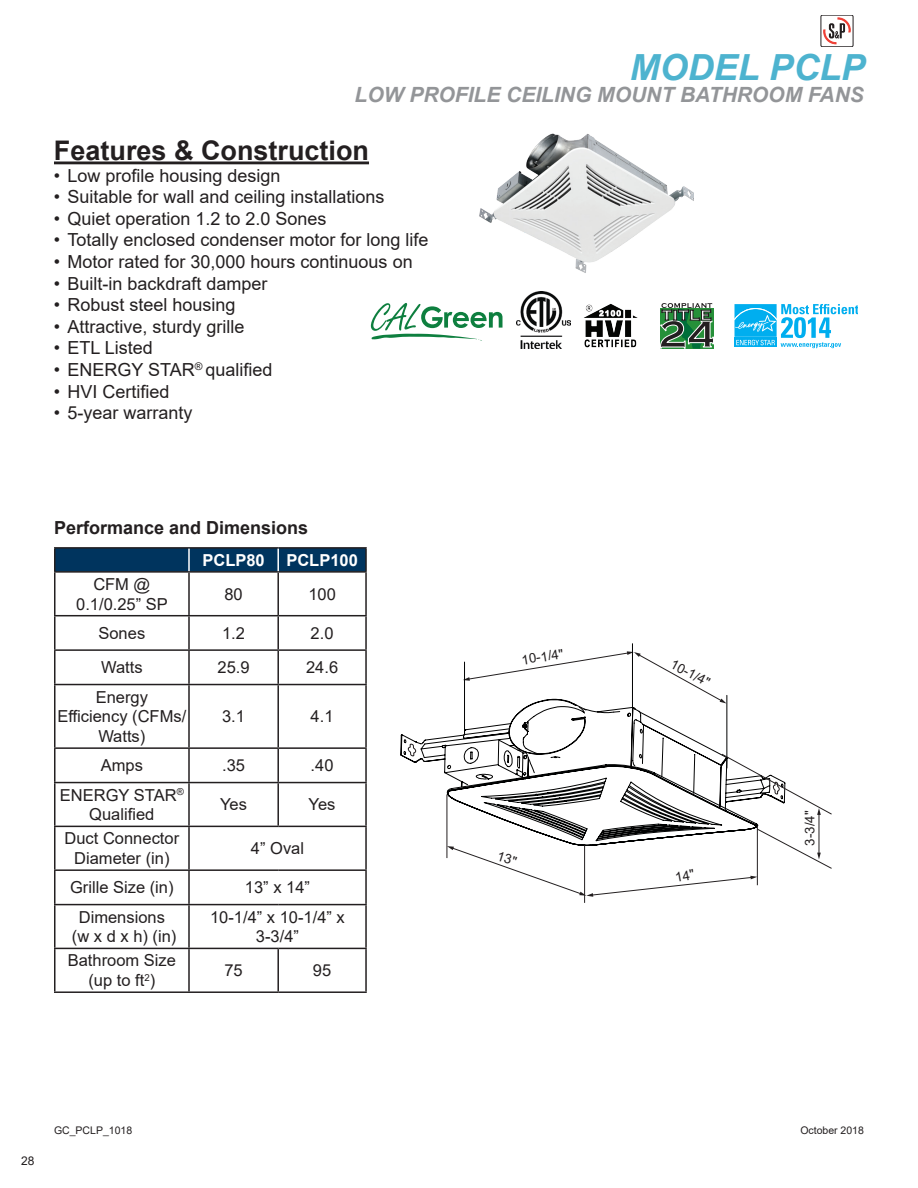
<style>
.page{position:relative;width:918px;height:1188px;background:#fff}
.page>*{position:absolute;margin:0;border:0;box-sizing:border-box;transform-origin:0 0}
.t1{font:italic 700 36px "Arial";color:#4db3cf}
.t2{font:700 27px "Arial";color:#231f20}
.t3{font:italic 700 21px "Arial";color:#939598}
.t4{font:18px "Arial";color:#231f20}
.t5{font:700 18px "Arial";color:#231f20}
.t6{font:16.5px/19.8px "Arial";color:#231f20;text-align:center}
.t7{font:700 16.5px "Arial";color:#fff}
.t8{font:13.35px "Arial";color:#231f20}
.t9{font:12px "Arial";color:#231f20}
.t10{font:10.5px "Arial";color:#231f20}
</style>
<div class="page">
<svg style="left:823px;top:17px;width:28px;height:27px"></svg>
<div style="left:821px;top:15px;width:32px;height:32px;border:1px solid #231f20;border-radius:2px"></div>
<img style="left:479px;top:134px;width:214px;height:139px">
<hr style="left:54px;top:162px;width:315px;height:2px;background:#231f20">
<div style="left:56px;top:549px;width:309px;height:22px;background:#00345e"></div>
<svg style="left:56px;top:614px;width:309px;height:336px"></svg>
<hr style="left:54px;top:573px;width:2px;height:42px;background:#231f20">
<hr style="left:188px;top:573px;width:2px;height:42px;background:#231f20">
<hr style="left:277px;top:573px;width:2px;height:42px;background:#231f20">
<hr style="left:365px;top:573px;width:2px;height:42px;background:#231f20">
<hr style="left:54px;top:615px;width:135px;height:1px;background:#231f20">
<hr style="left:54px;top:616px;width:2px;height:33px;background:#231f20">
<hr style="left:189px;top:615px;width:89px;height:1px;background:#231f20">
<hr style="left:188px;top:616px;width:2px;height:33px;background:#231f20">
<hr style="left:278px;top:615px;width:89px;height:1px;background:#231f20">
<hr style="left:277px;top:616px;width:2px;height:33px;background:#231f20">
<hr style="left:365px;top:616px;width:2px;height:33px;background:#231f20">
<hr style="left:54px;top:649px;width:135px;height:2px;background:#231f20">
<hr style="left:54px;top:651px;width:2px;height:33px;background:#231f20">
<hr style="left:189px;top:649px;width:89px;height:2px;background:#231f20">
<hr style="left:188px;top:651px;width:2px;height:33px;background:#231f20">
<hr style="left:278px;top:649px;width:89px;height:2px;background:#231f20">
<hr style="left:277px;top:651px;width:2px;height:33px;background:#231f20">
<hr style="left:365px;top:651px;width:2px;height:33px;background:#231f20">
<hr style="left:54px;top:684px;width:135px;height:1px;background:#231f20">
<hr style="left:54px;top:685px;width:2px;height:62px;background:#231f20">
<hr style="left:189px;top:684px;width:89px;height:1px;background:#231f20">
<hr style="left:188px;top:685px;width:2px;height:62px;background:#231f20">
<hr style="left:278px;top:684px;width:89px;height:1px;background:#231f20">
<hr style="left:277px;top:685px;width:2px;height:62px;background:#231f20">
<hr style="left:365px;top:685px;width:2px;height:62px;background:#231f20">
<hr style="left:54px;top:747px;width:135px;height:2px;background:#231f20">
<hr style="left:54px;top:749px;width:2px;height:33px;background:#231f20">
<hr style="left:189px;top:747px;width:89px;height:2px;background:#231f20">
<hr style="left:188px;top:749px;width:2px;height:33px;background:#231f20">
<hr style="left:278px;top:747px;width:89px;height:2px;background:#231f20">
<hr style="left:277px;top:749px;width:2px;height:33px;background:#231f20">
<hr style="left:365px;top:749px;width:2px;height:33px;background:#231f20">
<hr style="left:54px;top:782px;width:135px;height:1px;background:#231f20">
<hr style="left:54px;top:783px;width:2px;height:43px;background:#231f20">
<hr style="left:189px;top:782px;width:89px;height:1px;background:#231f20">
<hr style="left:188px;top:783px;width:2px;height:43px;background:#231f20">
<hr style="left:278px;top:782px;width:89px;height:1px;background:#231f20">
<hr style="left:277px;top:783px;width:2px;height:43px;background:#231f20">
<hr style="left:365px;top:783px;width:2px;height:43px;background:#231f20">
<hr style="left:54px;top:826px;width:135px;height:1px;background:#231f20">
<hr style="left:54px;top:827px;width:2px;height:42px;background:#231f20">
<hr style="left:189px;top:826px;width:89px;height:1px;background:#231f20">
<hr style="left:188px;top:827px;width:2px;height:42px;background:#231f20">
<hr style="left:278px;top:826px;width:89px;height:1px;background:#231f20">
<hr style="left:365px;top:827px;width:2px;height:42px;background:#231f20">
<hr style="left:54px;top:869px;width:135px;height:2px;background:#231f20">
<hr style="left:54px;top:871px;width:2px;height:33px;background:#231f20">
<hr style="left:189px;top:869px;width:89px;height:2px;background:#231f20">
<hr style="left:188px;top:871px;width:2px;height:33px;background:#231f20">
<hr style="left:278px;top:869px;width:89px;height:2px;background:#231f20">
<hr style="left:365px;top:871px;width:2px;height:33px;background:#231f20">
<hr style="left:54px;top:904px;width:135px;height:1px;background:#231f20">
<hr style="left:54px;top:905px;width:2px;height:43px;background:#231f20">
<hr style="left:189px;top:904px;width:89px;height:1px;background:#231f20">
<hr style="left:188px;top:905px;width:2px;height:43px;background:#231f20">
<hr style="left:278px;top:904px;width:89px;height:1px;background:#231f20">
<hr style="left:365px;top:905px;width:2px;height:43px;background:#231f20">
<hr style="left:54px;top:948px;width:135px;height:1px;background:#231f20">
<hr style="left:54px;top:949px;width:2px;height:42px;background:#231f20">
<hr style="left:189px;top:948px;width:89px;height:1px;background:#231f20">
<hr style="left:188px;top:949px;width:2px;height:42px;background:#231f20">
<hr style="left:278px;top:948px;width:89px;height:1px;background:#231f20">
<hr style="left:277px;top:949px;width:2px;height:42px;background:#231f20">
<hr style="left:365px;top:949px;width:2px;height:42px;background:#231f20">
<hr style="left:54px;top:991px;width:135px;height:2px;background:#231f20">
<hr style="left:189px;top:991px;width:89px;height:2px;background:#231f20">
<hr style="left:278px;top:991px;width:89px;height:2px;background:#231f20">
<hr style="left:54px;top:547px;width:135px;height:2px;background:#231f20">
<hr style="left:54px;top:549px;width:2px;height:22px;background:#231f20">
<hr style="left:189px;top:547px;width:89px;height:2px;background:#231f20">
<hr style="left:278px;top:547px;width:89px;height:2px;background:#231f20">
<hr style="left:54px;top:571px;width:135px;height:2px;background:#231f20">
<hr style="left:189px;top:571px;width:89px;height:2px;background:#231f20">
<hr style="left:278px;top:571px;width:89px;height:2px;background:#231f20">
<hr style="left:188px;top:549px;width:2px;height:22px;background:#fff">
<hr style="left:277px;top:549px;width:2px;height:22px;background:#fff">
<hr style="left:365px;top:549px;width:2px;height:22px;background:#231f20">
<hr style="left:632px;top:644px;width:1px;height:72px;background:#010202">
<img style="left:586px;top:304px;width:24px;height:13px">
<svg style="left:660px;top:303px;width:54px;height:45px;background:#527e5d"></svg>
<img style="left:517px;top:291px;width:54px;height:57px">
<svg style="left:734px;top:304px;width:1px;height:43px"></svg>
<svg style="left:735px;top:304px;width:123px;height:44px"></svg>
<svg style="left:371px;top:303px;width:131px;height:38px"></svg>
<svg style="left:400px;top:651px;width:432px;height:252px"></svg>
<p class="t1" style="left:630px;top:44px;width:237px">MODEL PCLP</p>
<p class="t3" style="left:355px;top:80px;width:511px">LOW PROFILE CEILING MOUNT BATHROOM FANS</p>
<p class="t2" style="left:54px;top:132px;width:317px">Features &amp; Construction</p>
<p class="t4" style="left:54px;top:163px;width:228px">• Low profile housing design</p>
<p class="t4" style="left:54px;top:185px;width:332px">• Suitable for wall and ceiling installations</p>
<p class="t4" style="left:54px;top:206px;width:274px">• Quiet operation 1.2 to 2.0 Sones</p>
<p class="t4" style="left:54px;top:228px;width:376px">• Totally enclosed condenser motor for long life</p>
<p class="t4" style="left:54px;top:249px;width:360px">• Motor rated for 30,000 hours continuous on</p>
<p class="t4" style="left:54px;top:271px;width:215px">• Built-in backdraft damper</p>
<p class="t4" style="left:54px;top:293px;width:183px">• Robust steel housing</p>
<p class="t4" style="left:54px;top:314px;width:192px">• Attractive, sturdy grille</p>
<p class="t4" style="left:54px;top:336px;width:100px">• ETL Listed</p>
<p class="t4" style="left:54px;top:357px;width:220px">• ENERGY STAR<sup>®</sup> qualified</p>
<p class="t4" style="left:54px;top:379px;width:117px">• HVI Certified</p>
<p class="t4" style="left:54px;top:401px;width:140px">• 5-year warranty</p>
<p class="t5" style="left:54px;top:515px;width:256px">Performance and Dimensions</p>
<p class="t7" style="left:202px;top:548px;width:64px">PCLP80</p>
<p class="t7" style="left:286px;top:548px;width:73px">PCLP100</p>
<p class="t6" style="left:93px;top:574px;width:59px">CFM @</p>
<p class="t6" style="left:76px;top:594px;width:93px">0.1/0.25” SP</p>
<p class="t6" style="left:224px;top:584px;width:20px">80</p>
<p class="t6" style="left:308px;top:584px;width:29px">100</p>
<p class="t6" style="left:98px;top:623px;width:48px">Sones</p>
<p class="t6" style="left:222px;top:623px;width:24px">1.2</p>
<p class="t6" style="left:311px;top:623px;width:24px">2.0</p>
<p class="t6" style="left:101px;top:658px;width:43px">Watts</p>
<p class="t6" style="left:218px;top:658px;width:34px">25.9</p>
<p class="t6" style="left:306px;top:658px;width:34px">24.6</p>
<p class="t6" style="left:96px;top:687px;width:54px">Energy</p>
<p class="t6" style="left:57px;top:707px;width:130px">Efficiency (CFMs/<br>Watts)</p>
<p class="t6" style="left:222px;top:707px;width:24px">3.1</p>
<p class="t6" style="left:311px;top:707px;width:24px">4.1</p>
<p class="t6" style="left:101px;top:756px;width:44px">Amps</p>
<p class="t6" style="left:222px;top:756px;width:24px">.35</p>
<p class="t6" style="left:311px;top:756px;width:24px">.40</p>
<p class="t6" style="left:60px;top:785px;width:125px">ENERGY STAR<sup>®</sup></p>
<p class="t6" style="left:89px;top:805px;width:67px">Qualified</p>
<p class="t6" style="left:220px;top:795px;width:28px">Yes</p>
<p class="t6" style="left:309px;top:795px;width:28px">Yes</p>
<p class="t6" style="left:65px;top:829px;width:116px">Duct Connector</p>
<p class="t6" style="left:74px;top:848px;width:97px">Diameter (in)</p>
<p class="t6" style="left:251px;top:838px;width:55px">4” Oval</p>
<p class="t6" style="left:70px;top:878px;width:105px">Grille Size (in)</p>
<p class="t6" style="left:245px;top:878px;width:67px">13” x 14”</p>
<p class="t6" style="left:79px;top:907px;width:88px">Dimensions</p>
<p class="t6" style="left:72px;top:927px;width:106px">(w x d x h) (in)</p>
<p class="t6" style="left:210px;top:907px;width:136px">10-1/4” x 10-1/4” x<br>3-3/4”</p>
<p class="t6" style="left:68px;top:951px;width:110px">Bathroom Size</p>
<p class="t6" style="left:88px;top:970px;width:68px">(up to ft<sup>2</sup>)</p>
<p class="t6" style="left:224px;top:961px;width:20px">75</p>
<p class="t6" style="left:313px;top:961px;width:20px">95</p>
<p class="t8" style="left:520px;top:651px;width:44px;rotate:-9deg">10-1/4"</p>
<p class="t8" style="left:676px;top:655px;width:44px;rotate:28deg">10-1/4"</p>
<p class="t8" style="left:801px;top:846px;width:37px;rotate:-90deg">3-3/4"</p>
<p class="t9" style="left:21px;top:1153px;width:15px">28</p>
<p class="t10" style="left:54px;top:1123px;width:80px">GC_PCLP_1018</p>
<p class="t10" style="left:800px;top:1123px;width:65px">October 2018</p>
</div>
